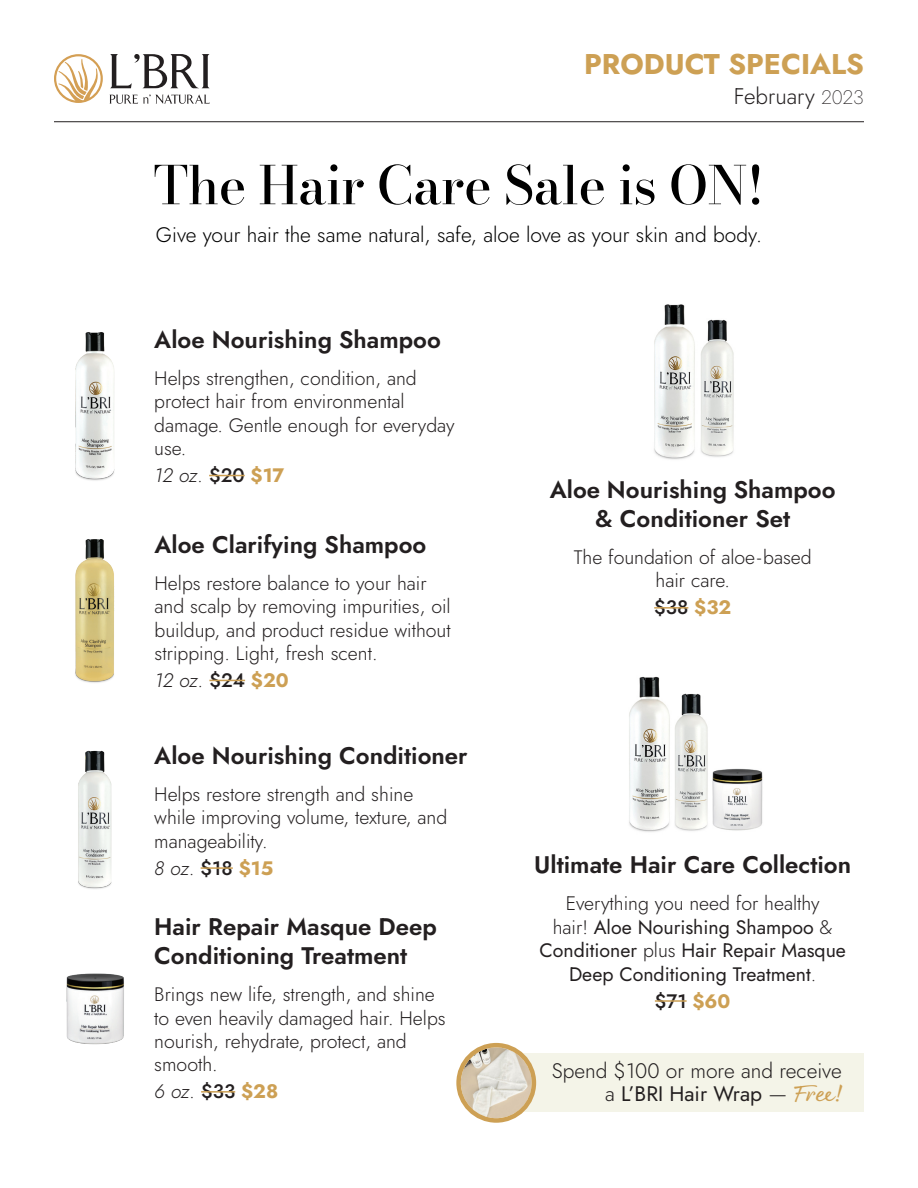
<style>
.page{position:relative;width:918px;height:1188px;background:#fff}
.page>*{position:absolute;margin:0;border:0;box-sizing:border-box;transform-origin:0 0}
.Jost_Paragraph{font:500 52.5px "Bodoni Moda 18 pt";letter-spacing:-.01em;color:#000}
.t1{font:700 28.5px "Jost";color:#cda054}
.Info_paragraph{font:600 24px/28.8px "Jost";color:#231f20}
.t2{font:300 22.5px "Jost";color:#231f20}
.Jost_Paragraph-2{font:300 21px "Jost";color:#000}
.t3{font:300 21px/23.4px "Jost";color:#231f20;text-align:right}
.Info_paragraph-2{font:300 19.5px/23.4px "Jost";color:#231f20}
.Info_paragraph-3{font:19.5px/23.4px "Jost";color:#231f20;text-align:center}
.Info_paragraph-4{font:italic 300 19.5px "Jost";letter-spacing:-.015em;color:#231f20}
.Info_paragraph-5{font:500 19.5px "Jost";color:#231f20}
.s1{font-weight:200;font-size:19.5px}
.s2{font-weight:500;font-style:normal}
.s3{font-weight:700;font-style:normal;color:#cda054}
.s4{font-weight:700;color:#cda054}
.s5{font-weight:300}
.s6{font-weight:400}
.s7{font-family:"Good Karma Smooth";font-weight:400;font-stretch:expanded;font-size:27px;color:#cda054}
</style>
<div class="page">
<svg style="left:54px;top:54px;width:49px;height:49px"></svg>
<svg style="left:110px;top:54px;width:100px;height:34px"></svg>
<svg style="left:110px;top:94px;width:100px;height:10px"></svg>
<div style="left:483px;top:1053px;width:381px;height:59px;background:#f4f4e8"></div>
<hr style="left:54px;top:121px;width:810px;height:1px;background:#231f20">
<hr style="left:209px;top:475px;width:36px;height:1px;background:#cda054">
<hr style="left:209px;top:680px;width:36px;height:1px;background:#cda054">
<hr style="left:201px;top:867px;width:32px;height:2px;background:#cda054">
<hr style="left:201px;top:1091px;width:34px;height:2px;background:#cda054">
<hr style="left:654px;top:607px;width:34px;height:2px;background:#cda054">
<hr style="left:655px;top:1000px;width:32px;height:2px;background:#cda054">
<img style="left:75px;top:332px;width:40px;height:149px">
<img style="left:75px;top:539px;width:40px;height:144px">
<img style="left:78px;top:750px;width:34px;height:139px">
<img style="left:66px;top:973px;width:58px;height:72px">
<img style="left:629px;top:676px;width:134px;height:156px">
<img style="left:654px;top:304px;width:80px;height:156px">
<img style="left:461px;top:1047px;width:71px;height:71px;border-radius:35px">
<div style="left:456px;top:1043px;width:80px;height:80px;border:4px solid #cda054;border-radius:50%"></div>
<p class="t1" style="left:584px;top:45px;width:281px">PRODUCT SPECIALS</p>
<p class="t2" style="left:734px;top:81px;width:132px">February <span class="s1">2023</span></p>
<p class="Jost_Paragraph" style="left:153px;top:149px;width:612px">The Hair Care Sale is ON!</p>
<p class="Jost_Paragraph-2" style="left:156px;top:221px;width:608px">Give your hair the same natural, safe, aloe love as your skin and body.</p>
<p class="Info_paragraph" style="left:154px;top:325px;width:288px">Aloe Nourishing Shampoo</p>
<p class="Info_paragraph-2" style="left:154px;top:367px;width:302px">Helps strengthen, condition, and protect hair from environmental damage. Gentle enough for everyday use.</p>
<p class="Info_paragraph-4" style="left:154px;top:462px;width:132px">12 oz. <span class="s2">$20</span> <span class="s3">$17</span></p>
<p class="Info_paragraph" style="left:155px;top:530px;width:273px">Aloe Clarifying Shampoo</p>
<p class="Info_paragraph-2" style="left:155px;top:571px;width:298px">Helps restore balance to your hair and scalp by removing impurities, oil buildup, and product residue without stripping. Light, fresh scent.</p>
<p class="Info_paragraph-4" style="left:155px;top:667px;width:136px">12 oz. <span class="s2">$24</span> <span class="s3">$20</span></p>
<p class="Info_paragraph" style="left:154px;top:741px;width:315px">Aloe Nourishing Conditioner</p>
<p class="Info_paragraph-2" style="left:154px;top:782px;width:295px">Helps restore strength and shine while improving volume, texture, and manageability.</p>
<p class="Info_paragraph-4" style="left:154px;top:855px;width:121px">8 oz. <span class="s2">$18</span> <span class="s3">$15</span></p>
<p class="Info_paragraph" style="left:154px;top:913px;width:284px">Hair Repair Masque Deep<br>Conditioning Treatment</p>
<p class="Info_paragraph-2" style="left:154px;top:983px;width:293px">Brings new life, strength, and shine to even heavily damaged hair. Helps nourish, rehydrate, protect, and smooth.</p>
<p class="Info_paragraph-4" style="left:154px;top:1078px;width:125px">6 oz. <span class="s2">$33</span> <span class="s3">$28</span></p>
<p class="Info_paragraph" style="left:550px;top:476px;width:287px;text-align:center">Aloe Nourishing Shampoo &amp; Conditioner Set</p>
<p class="Info_paragraph-2" style="left:574px;top:546px;width:239px;text-align:center">The foundation of aloe-based hair care.</p>
<p class="Info_paragraph-5" style="left:654px;top:594px;width:79px">$38 <span class="s4">$32</span></p>
<p class="Info_paragraph" style="left:534px;top:851px;width:318px">Ultimate Hair Care Collection</p>
<p class="Info_paragraph-3" style="left:539px;top:892px;width:308px"><span class="s5">Everything you need for healthy<br>hair!</span> Aloe Nourishing Shampoo <span class="s5">&amp;<br></span>Conditioner <span class="s5">plus</span> Hair Repair Masque<br>Deep Conditioning Treatment<span class="s5">.</span></p>
<p class="Info_paragraph-5" style="left:655px;top:987px;width:77px">$71 <span class="s4">$60</span></p>
<p class="t3" style="left:552px;top:1059px;width:291px">Spend $100 or more and receive a <span class="s6">L’BRI Hair Wrap</span> — <span class="s7">Free!</span></p>
</div>
